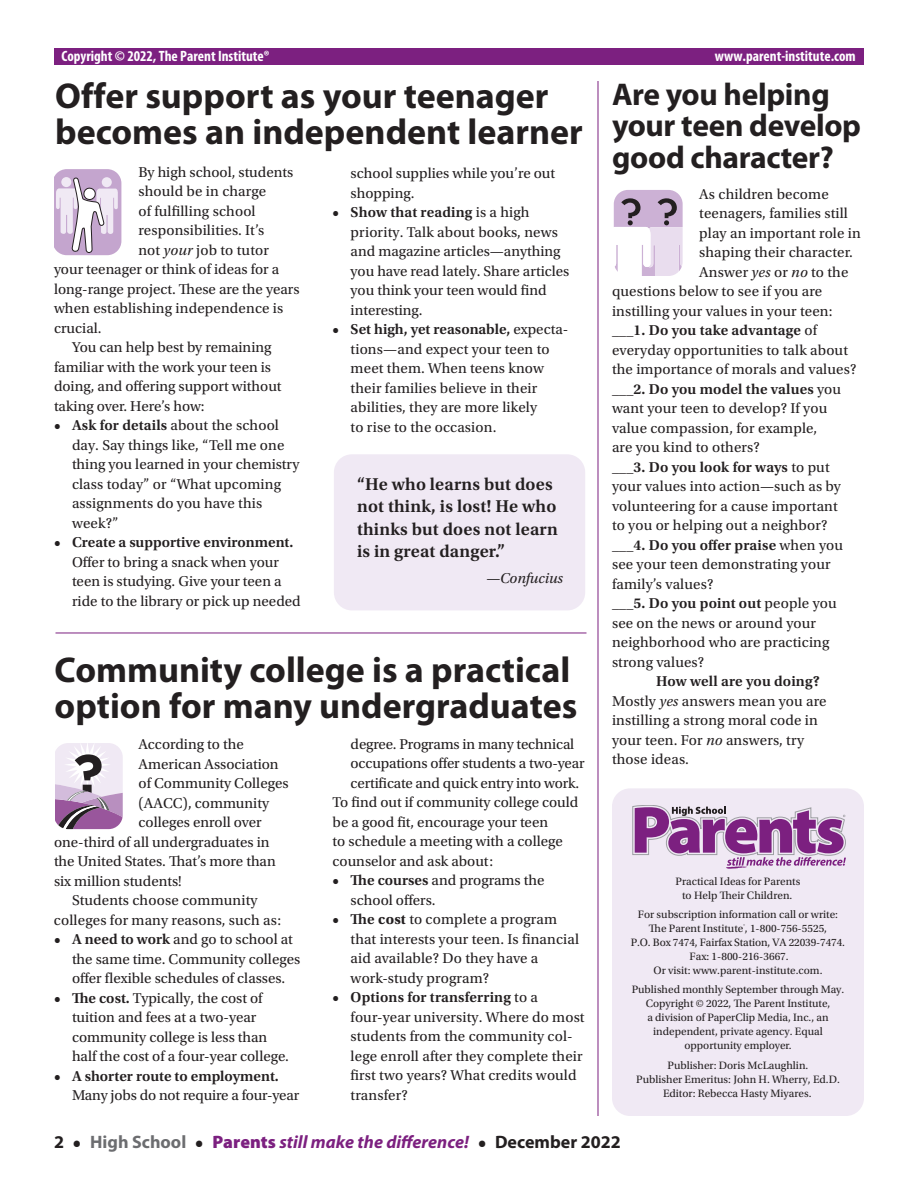
<style>
.page{position:relative;width:918px;height:1188px;background:#fff}
.page>*{position:absolute;margin:0;border:0;box-sizing:border-box;transform-origin:0 0}
.t1{font:700 36px/36px "Myriad Pro";color:#231f20}
.t2{font:700 31.5px/31.5px "Myriad Pro";letter-spacing:-.01em;color:#231f20}
.t3{font:600 18px/22.5px "Utopia Std";letter-spacing:.01em;color:#231f20}
.t4{font:italic 700 18px "Myriad Pro";color:#7c2080}
.t5{font:700 18px "Myriad Pro";color:#231f20}
.t6{font:15px/19.5px "Utopia Std";letter-spacing:.005em;color:#231f20}
.t7{font:600 15px "Utopia Std";letter-spacing:.01em;color:#231f20}
.t8{font:700 condensed 15px "Myriad Pro";color:#fff}
.t9{font:italic 15px "Utopia Std";color:#231f20}
.t10{font:11.25px/14.1px "Utopia Std";color:#231f20;text-align:center}
.s1{font-style:italic}
.s2{font-weight:600}
.s3{font-weight:700}
.s4{font-weight:400}
.s5{font-style:normal;color:#231f20}
.s6{font-family:"Utopia Std";font-style:normal;color:#231f20}
.s7{font-style:normal;color:#6c6d70}
.s8{font-weight:900;font-style:normal}
</style>
<div class="page">
<div style="left:612px;top:788px;width:252px;height:328px;background:#f0e9f4;border-radius:18px"></div>
<div style="left:54px;top:49px;width:810px;height:16px;background:#7c2080"></div>
<hr style="left:56px;top:633px;width:530px;height:1px;background:#7c2080">
<hr style="left:598px;top:81px;width:1px;height:1035px;background:#7c2080">
<div style="left:334px;top:454px;width:251px;height:156px;background:#f0e9f4;border-radius:18px"></div>
<svg style="left:55px;top:743px;width:68px;height:87px;background:#c1adc4"></svg>
<svg style="left:613px;top:190px;width:70px;height:86px"></svg>
<svg style="left:633px;top:805px;width:213px;height:64px"></svg>
<svg style="left:54px;top:169px;width:68px;height:87px"></svg>
<p class="t8" style="left:62px;top:46px;width:210px">Copyright © 2022, The Parent Institute®</p>
<p class="t8" style="left:715px;top:46px;width:142px">www.parent-institute.com</p>
<h1 class="t1" style="left:55px;top:77px;width:529px">Offer support as your teenager becomes an independent learner</h1>
<p class="t6" style="left:138px;top:163px;width:156px">By high school, students</p>
<p class="t6" style="left:138px;top:182px;width:129px">should be in charge</p>
<p class="t6" style="left:138px;top:202px;width:119px">of fulfilling school</p>
<p class="t6" style="left:138px;top:221px;width:127px">responsibilities. It’s</p>
<p class="t6" style="left:138px;top:241px;width:132px">not <span class="s1">your</span> job to tutor</p>
<p class="t6" style="left:54px;top:260px;width:227px">your teenager or think of ideas for a</p>
<p class="t6" style="left:54px;top:280px;width:247px">long-range project. These are the years</p>
<p class="t6" style="left:54px;top:299px;width:231px">when establishing independence is</p>
<p class="t6" style="left:54px;top:319px;width:49px">crucial.</p>
<p class="t6" style="left:72px;top:338px;width:201px">You can help best by remaining</p>
<p class="t6" style="left:54px;top:358px;width:219px">familiar with the work your teen is</p>
<p class="t6" style="left:54px;top:377px;width:229px">doing, and offering support without</p>
<p class="t6" style="left:54px;top:397px;width:152px">taking over. Here’s how:</p>
<p class="t6" style="left:72px;top:416px;width:229px;text-indent:-18px"><span class="s2">• Ask for details</span> about the school day. Say things like, “Tell me one thing you learned in your chemistry class today” or “What upcoming assignments do you have this week?”</p>
<p class="t7" style="left:54px;top:534px;width:241px">• Create a supportive environment.</p>
<p class="t6" style="left:72px;top:553px;width:230px">Offer to bring a snack when your teen is studying. Give your teen a ride to the library or pick up needed</p>
<p class="t6" style="left:351px;top:164px;width:206px">school supplies while you’re out shopping.</p>
<p class="t6" style="left:351px;top:203px;width:220px;text-indent:-18px"><span class="s2">• Show that reading</span> is a high priority. Talk about books, news and magazine articles—anything you have read lately. Share articles you think your teen would find interesting.</p>
<p class="t6" style="left:351px;top:320px;width:219px;text-indent:-18px"><span class="s2">• Set high, yet reasonable,</span> expecta&shy;tions—and expect your teen to meet them. When teens know their families believe in their abilities, they are more likely<br>to rise to the occasion.</p>
<p class="t3" style="left:357px;top:473px;width:202px">“He who learns but does not think, is lost! He who thinks but does not learn is in great danger.”</p>
<p class="t9" style="left:486px;top:570px;width:79px">—Confucius</p>
<h1 class="t1" style="left:55px;top:651px;width:524px">Community college is a practical option for many undergraduates</h1>
<p class="t6" style="left:139px;top:735px;width:107px">According to the</p>
<p class="t6" style="left:139px;top:754px;width:142px">American Association</p>
<p class="t6" style="left:139px;top:774px;width:152px">of Community Colleges</p>
<p class="t6" style="left:139px;top:793px;width:132px">(AACC), community</p>
<p class="t6" style="left:139px;top:813px;width:125px">colleges enroll over</p>
<p class="t6" style="left:54px;top:832px;width:217px">one-third of all undergraduates in</p>
<p class="t6" style="left:54px;top:852px;width:223px">the United States. That’s more than</p>
<p class="t6" style="left:54px;top:871px;width:129px">six million students!</p>
<p class="t6" style="left:72px;top:891px;width:187px">Students choose community</p>
<p class="t6" style="left:54px;top:910px;width:229px">colleges for many reasons, such as:</p>
<p class="t6" style="left:72px;top:930px;width:230px;text-indent:-18px"><span class="s2">• A need to work</span> and go to school at the same time. Community colleges offer flexible schedules of classes.</p>
<p class="t6" style="left:72px;top:988px;width:219px;text-indent:-18px"><span class="s2">• The cost.</span> Typically, the cost of tuition and fees at a two-year community college is less than half the cost of a four-year college.</p>
<p class="t7" style="left:54px;top:1067px;width:226px">• A shorter route to employment.</p>
<p class="t6" style="left:72px;top:1086px;width:229px">Many jobs do not require a four-year</p>
<p class="t6" style="left:351px;top:734px;width:225px">degree. Programs in many technical</p>
<p class="t6" style="left:351px;top:754px;width:236px">occupations offer students a two-year</p>
<p class="t6" style="left:351px;top:773px;width:230px">certificate and quick entry into work.</p>
<p class="t6" style="left:333px;top:793px;width:247px">To find out if community college could</p>
<p class="t6" style="left:333px;top:812px;width:217px">be a good fit, encourage your teen</p>
<p class="t6" style="left:333px;top:832px;width:232px">to schedule a meeting with a college</p>
<p class="t6" style="left:333px;top:851px;width:162px">counselor and ask about:</p>
<p class="t6" style="left:351px;top:871px;width:195px;text-indent:-18px"><span class="s2">• The courses</span> and programs the school offers.</p>
<p class="t6" style="left:351px;top:910px;width:230px;text-indent:-18px"><span class="s2">• The</span> <span class="s3">cost</span> to complete a program that interests your teen. Is financial aid available? Do they have a work-study program?</p>
<p class="t6" style="left:351px;top:988px;width:236px;text-indent:-18px"><span class="s2">• Options for transferring</span> to a four-year university. Where do most students from the community col&shy;lege enroll after they complete their first two years? What credits would transfer?</p>
<h2 class="t2" style="left:612px;top:77px;width:251px">Are you helping your teen develop good character?</h2>
<p class="t6" style="left:699px;top:184px;width:131px">As children become</p>
<p class="t6" style="left:699px;top:204px;width:150px">teenagers, families still</p>
<p class="t6" style="left:699px;top:223px;width:163px">play an important role in</p>
<p class="t6" style="left:699px;top:243px;width:155px">shaping their character.</p>
<p class="t6" style="left:699px;top:262px;width:151px">Answer <span class="s1">yes</span> or <span class="s1">no</span> to the</p>
<p class="t6" style="left:612px;top:282px;width:212px">questions below to see if you are</p>
<p class="t6" style="left:612px;top:301px;width:222px">instilling your values in your teen:</p>
<p class="t7" style="left:612px;top:322px;width:206px">___1. Do you take advantage <span class="s4">of</span></p>
<p class="t6" style="left:612px;top:340px;width:238px">everyday opportunities to talk about</p>
<p class="t6" style="left:612px;top:360px;width:246px">the importance of morals and values?</p>
<p class="t7" style="left:612px;top:380px;width:231px">___2. Do you model the values <span class="s4">you</span></p>
<p class="t6" style="left:612px;top:399px;width:217px">want your teen to develop? If you</p>
<p class="t6" style="left:612px;top:418px;width:207px">value compassion, for example,</p>
<p class="t6" style="left:612px;top:438px;width:149px">are you kind to others?</p>
<p class="t7" style="left:612px;top:458px;width:219px">___3. Do you look for ways <span class="s4">to put</span></p>
<p class="t6" style="left:612px;top:477px;width:231px">your values into action—such as by</p>
<p class="t6" style="left:612px;top:496px;width:227px">volunteering for a cause important</p>
<p class="t6" style="left:612px;top:516px;width:217px">to you or helping out a neighbor?</p>
<p class="t7" style="left:612px;top:536px;width:232px">___4. Do you offer praise <span class="s4">when you</span></p>
<p class="t6" style="left:612px;top:555px;width:220px">see your teen demonstrating your</p>
<p class="t6" style="left:612px;top:574px;width:103px">family’s values?</p>
<p class="t7" style="left:612px;top:595px;width:226px">___5. Do you point out <span class="s4">people you</span></p>
<p class="t6" style="left:612px;top:613px;width:206px">see on the news or around your</p>
<p class="t6" style="left:612px;top:633px;width:219px">neighborhood who are practicing</p>
<p class="t6" style="left:612px;top:652px;width:94px">strong values?</p>
<p class="t6" style="left:612px;top:672px;width:216px;text-indent:44px"><span class="s2">How well are you doing?<br></span>Mostly <span class="s1">yes</span> answers mean you are instilling a strong moral code in your teen. For <span class="s1">no</span> answers, try those ideas.</p>
<p class="t10" style="left:676px;top:875px;width:126px">Practical Ideas for Parents to Help Their Children.</p>
<p class="t10" style="left:631px;top:907px;width:216px">For subscription information call or write:<br>The Parent Institute<sup>®</sup>, 1-800-756-5525,<br>P.O. Box 7474, Fairfax Station, VA 22039-7474.<br>Fax: 1-800-216-3667.<br>Or visit: www.parent-institute.com.</p>
<p class="t10" style="left:632px;top:982px;width:214px">Published monthly September through May.<br>Copyright © 2022, The Parent Institute,<br>a division of PaperClip Media, Inc., an independent, private agency. Equal opportunity employer.</p>
<p class="t10" style="left:636px;top:1059px;width:205px">Publisher: Doris McLaughlin.<br>Publisher Emeritus: John H. Wherry, Ed.D.<br>Editor: Rebecca Hasty Miyares.</p>
<p class="t4" style="left:54px;top:1130px;width:434px"><span class="s5">2</span> <span class="s6">•</span> <span class="s7">High School</span> <span class="s6">•</span> <span class="s8">Parents</span> still make the difference! <span class="s6">•</span></p>
<p class="t5" style="left:495px;top:1130px;width:127px">December 2022</p>
</div>
